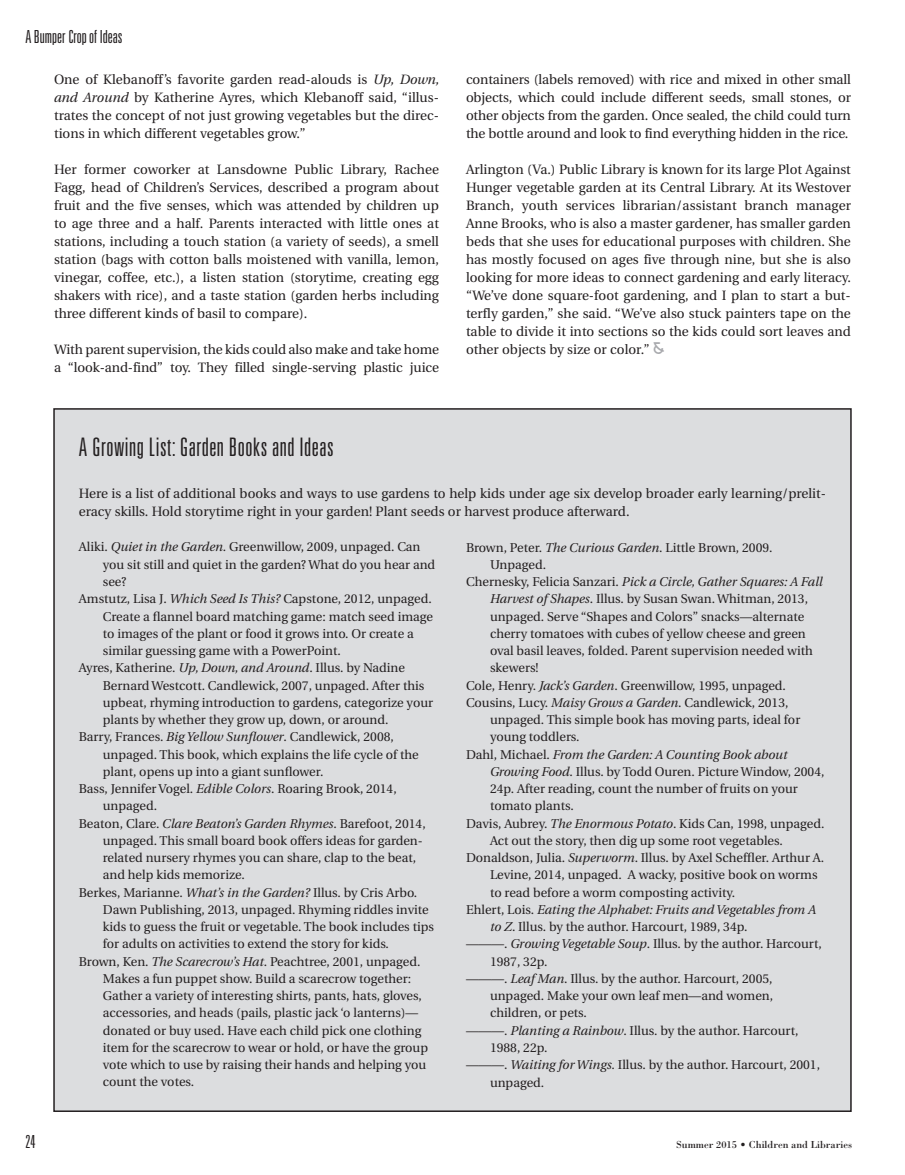
<style>
.page{position:relative;width:905px;height:1175px;background:#fff}
.page>*{position:absolute;margin:0;border:0;box-sizing:border-box;transform-origin:0 0}
.t1{font:300 ultra-condensed 25.5px "Univers";letter-spacing:.02em;color:#231f20}
.t2{font:300 ultra-condensed 18px "Univers";color:#231f20}
.t3{font:13.5px/18px "Utopia";color:#231f20;text-align:justify}
.t4{font:12.75px "Utopia";color:#231f20}
.t5{font:italic 12.75px "Utopia";color:#231f20}
.t6{font:10.5px "Bodoni";color:#231f20}
.s1{font-style:italic}
.s2{font-family:"P22 Arts And Crafts";font-size:16.5px;color:#a8a9ad}
.s3{font-style:normal}
</style>
<div class="page">
<div style="left:54px;top:409px;width:796px;height:702px;background:#dcdddf"></div>
<h2 class="t2" style="left:26px;top:27px;width:98px">A Bumper Crop of Ideas</h2>
<p class="t3" style="left:54px;top:71px;width:387px">One of Klebanoff’s favorite garden read-alouds is <span class="s1">Up, Down, and Around</span> by Katherine Ayres, which Klebanoff said, “illus&shy;trates the concept of not just growing vegetables but the direc&shy;tions in which different vegetables grow.”</p>
<p class="t3" style="left:54px;top:161px;width:386px">Her former coworker at Lansdowne Public Library, Rachee Fagg, head of Children’s Services, described a program about fruit and the five senses, which was attended by children up to age three and a half. Parents interacted with little ones at stations, including a touch station (a variety of seeds), a smell station (bags with cotton balls moistened with vanilla, lemon, vinegar, coffee, etc.), a listen station (storytime, creating egg shakers with rice), and a taste station (garden herbs including three different kinds of basil to compare).</p>
<p class="t3" style="left:54px;top:341px;width:386px">With parent supervision, the kids could also make and take home a “look-and-find” toy. They filled single-serving plastic juice</p>
<p class="t3" style="left:466px;top:71px;width:386px">containers (labels removed) with rice and mixed in other small objects, which could include different seeds, small stones, or other objects from the garden. Once sealed, the child could turn the bottle around and look to find everything hidden in the rice.</p>
<p class="t3" style="left:466px;top:161px;width:386px">Arlington (Va.) Public Library is known for its large Plot Against Hunger vegetable garden at its Central Library. At its Westover Branch, youth services librarian/assistant branch manager Anne Brooks, who is also a master gardener, has smaller garden beds that she uses for educational purposes with children. She has mostly focused on ages five through nine, but she is also looking for more ideas to connect gardening and early literacy. “We’ve done square-foot gardening, and I plan to start a but&shy;terfly garden,” she said. “We’ve also stuck painters tape on the table to divide it into sections so the kids could sort leaves and other objects by size or color.” <span class="s2">&amp;</span></p>
<h1 class="t1" style="left:79px;top:434px;width:256px">A Growing List: Garden Books and Ideas</h1>
<p class="t3" style="left:79px;top:485px;width:748px">Here is a list of additional books and ways to use gardens to help kids under age six develop broader early learning/prelit&shy;eracy skills. Hold storytime right in your garden! Plant seeds or harvest produce afterward.</p>
<p class="t4" style="left:79px;top:540px;width:343px">Aliki. <span class="s1">Quiet in the Garden.</span> Greenwillow, 2009, unpaged. Can</p>
<p class="t4" style="left:103px;top:557px;width:334px">you sit still and quiet in the garden? What do you hear and</p>
<p class="t4" style="left:103px;top:574px;width:25px">see?</p>
<p class="t4" style="left:79px;top:592px;width:354px">Amstutz, Lisa J. <span class="s1">Which Seed Is This?</span> Capstone, 2012, unpaged.</p>
<p class="t4" style="left:103px;top:609px;width:332px">Create a flannel board matching game: match seed image</p>
<p class="t4" style="left:103px;top:626px;width:312px">to images of the plant or food it grows into. Or create a</p>
<p class="t4" style="left:103px;top:643px;width:239px">similar guessing game with a PowerPoint.</p>
<p class="t4" style="left:79px;top:661px;width:328px">Ayres, Katherine. <span class="s1">Up, Down, and Around</span>. Illus. by Nadine</p>
<p class="t4" style="left:103px;top:678px;width:323px">Bernard Westcott. Candlewick, 2007, unpaged. After this</p>
<p class="t4" style="left:103px;top:695px;width:332px">upbeat, rhyming introduction to gardens, categorize your</p>
<p class="t4" style="left:103px;top:712px;width:287px">plants by whether they grow up, down, or around.</p>
<p class="t4" style="left:79px;top:730px;width:316px">Barry, Frances. <span class="s1">Big Yellow Sunflower</span>. Candlewick, 2008,</p>
<p class="t4" style="left:103px;top:747px;width:317px">unpaged. This book, which explains the life cycle of the</p>
<p class="t4" style="left:103px;top:764px;width:222px">plant, opens up into a giant sunflower.</p>
<p class="t4" style="left:79px;top:781px;width:319px">Bass, Jennifer Vogel. <span class="s1">Edible Colors</span>. Roaring Brook, 2014,</p>
<p class="t4" style="left:103px;top:799px;width:56px">unpaged.</p>
<p class="t4" style="left:79px;top:816px;width:348px">Beaton, Clare. <span class="s1">Clare Beaton’s Garden Rhymes</span>. Barefoot, 2014,</p>
<p class="t4" style="left:103px;top:833px;width:321px">unpaged. This small board book offers ideas for garden-</p>
<p class="t4" style="left:103px;top:850px;width:315px">related nursery rhymes you can share, clap to the beat,</p>
<p class="t4" style="left:103px;top:868px;width:143px">and help kids memorize.</p>
<p class="t4" style="left:79px;top:885px;width:340px">Berkes, Marianne. <span class="s1">What’s in the Garden?</span> Illus. by Cris Arbo.</p>
<p class="t4" style="left:103px;top:902px;width:327px">Dawn Publishing, 2013, unpaged. Rhyming riddles invite</p>
<p class="t4" style="left:103px;top:919px;width:333px">kids to guess the fruit or vegetable. The book includes tips</p>
<p class="t4" style="left:103px;top:937px;width:288px">for adults on activities to extend the story for kids.</p>
<p class="t4" style="left:79px;top:954px;width:343px">Brown, Ken. <span class="s1">The Scarecrow’s Hat</span>. Peachtree, 2001, unpaged.</p>
<p class="t4" style="left:103px;top:971px;width:310px">Makes a fun puppet show. Build a scarecrow together:</p>
<p class="t4" style="left:103px;top:988px;width:320px">Gather a variety of interesting shirts, pants, hats, gloves,</p>
<p class="t4" style="left:103px;top:1006px;width:317px">accessories, and heads (pails, plastic jack ‘o lanterns)—</p>
<p class="t4" style="left:103px;top:1023px;width:320px">donated or buy used. Have each child pick one clothing</p>
<p class="t4" style="left:103px;top:1040px;width:327px">item for the scarecrow to wear or hold, or have the group</p>
<p class="t4" style="left:103px;top:1057px;width:325px">vote which to use by raising their hands and helping you</p>
<p class="t4" style="left:103px;top:1075px;width:93px">count the votes.</p>
<p class="t4" style="left:466px;top:540px;width:308px">Brown, Peter. <span class="s1">The Curious Garden</span>. Little Brown, 2009.</p>
<p class="t4" style="left:490px;top:557px;width:58px">Unpaged.</p>
<p class="t5" style="left:466px;top:574px;width:358px"><span class="s3">Chernesky, Felicia Sanzari.</span> Pick a Circle, Gather Squares: A Fall</p>
<p class="t4" style="left:490px;top:592px;width:319px"><span class="s1">Harvest of Shapes</span>. Illus. by Susan Swan. Whitman, 2013,</p>
<p class="t4" style="left:490px;top:609px;width:316px">unpaged. Serve “Shapes and Colors” snacks—alternate</p>
<p class="t4" style="left:490px;top:626px;width:317px">cherry tomatoes with cubes of yellow cheese and green</p>
<p class="t4" style="left:490px;top:643px;width:324px">oval basil leaves, folded. Parent supervision needed with</p>
<p class="t4" style="left:490px;top:661px;width:50px">skewers!</p>
<p class="t4" style="left:466px;top:678px;width:321px">Cole, Henry. <span class="s1">Jack’s Garden</span>. Greenwillow, 1995, unpaged.</p>
<p class="t4" style="left:466px;top:695px;width:324px">Cousins, Lucy. <span class="s1">Maisy Grows a Garden</span>. Candlewick, 2013,</p>
<p class="t4" style="left:490px;top:712px;width:312px">unpaged. This simple book has moving parts, ideal for</p>
<p class="t4" style="left:490px;top:730px;width:91px">young toddlers.</p>
<p class="t5" style="left:466px;top:747px;width:323px"><span class="s3">Dahl, Michael.</span> From the Garden: A Counting Book about</p>
<p class="t4" style="left:490px;top:764px;width:336px"><span class="s1">Growing Food</span>. Illus. by Todd Ouren. Picture Window, 2004,</p>
<p class="t4" style="left:490px;top:781px;width:309px">24p. After reading, count the number of fruits on your</p>
<p class="t4" style="left:490px;top:799px;width:85px">tomato plants.</p>
<p class="t4" style="left:466px;top:816px;width:360px">Davis, Aubrey. <span class="s1">The Enormous Potato</span>. Kids Can, 1998, unpaged.</p>
<p class="t4" style="left:490px;top:833px;width:294px">Act out the story, then dig up some root vegetables.</p>
<p class="t4" style="left:466px;top:850px;width:360px">Donaldson, Julia. <span class="s1">Superworm</span>. Illus. by Axel Scheffler. Arthur A.</p>
<p class="t4" style="left:490px;top:868px;width:329px">Levine, 2014, unpaged. A wacky, positive book on worms</p>
<p class="t4" style="left:490px;top:885px;width:246px">to read before a worm composting activity.</p>
<p class="t5" style="left:466px;top:902px;width:351px"><span class="s3">Ehlert, Lois.</span> Eating the Alphabet: Fruits and Vegetables from A</p>
<p class="t4" style="left:490px;top:919px;width:259px"><span class="s1">to Z</span>. Illus. by the author. Harcourt, 1989, 34p.</p>
<p class="t4" style="left:466px;top:937px;width:357px">———. <span class="s1">Growing Vegetable Soup</span>. Illus. by the author. Harcourt,</p>
<p class="t4" style="left:490px;top:954px;width:59px">1987, 32p.</p>
<p class="t4" style="left:466px;top:971px;width:308px">———. <span class="s1">Leaf Man</span>. Illus. by the author. Harcourt, 2005,</p>
<p class="t4" style="left:490px;top:988px;width:285px">unpaged. Make your own leaf men—and women,</p>
<p class="t4" style="left:490px;top:1006px;width:98px">children, or pets.</p>
<p class="t4" style="left:466px;top:1023px;width:334px">———. <span class="s1">Planting a Rainbow</span>. Illus. by the author. Harcourt,</p>
<p class="t4" style="left:490px;top:1040px;width:59px">1988, 22p.</p>
<p class="t4" style="left:466px;top:1057px;width:355px">———. <span class="s1">Waiting for Wings.</span> Illus. by the author. Harcourt, 2001,</p>
<p class="t4" style="left:490px;top:1075px;width:56px">unpaged.</p>
<h2 class="t2" style="left:26px;top:1132px;width:11px">24</h2>
<p class="t6" style="left:676px;top:1138px;width:177px">Summer 2015 • Children and Libraries</p>
</div>
